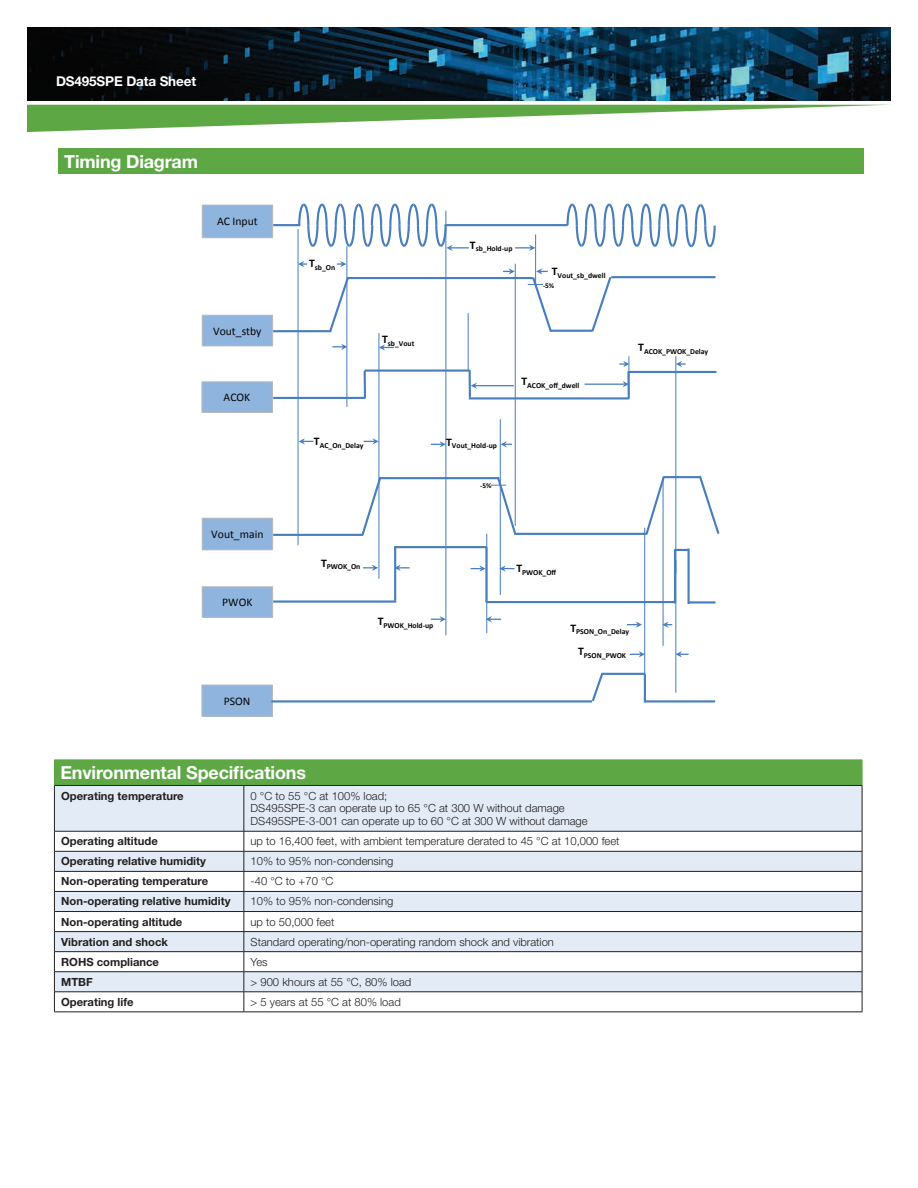
<style>
.page{position:relative;width:918px;height:1188px;background:#fff}
.page>*{position:absolute;margin:0;border:0;box-sizing:border-box;transform-origin:0 0}
.t1{font:700 18px "Helvetica Neue LT Std";letter-spacing:-.01em;color:#fff}
.t2{font:700 13.5px "Helvetica Neue LT Std";letter-spacing:-.01em;color:#fff}
.t3{font:11.7px "Calibri";color:#050504}
.t4{font:300 11.25px/12.8px "Helvetica Neue LT Std";color:#231f20}
.t5{font:700 11.25px "Helvetica Neue LT Std";color:#231f20}
.t6{font:700 7.65px "Calibri";letter-spacing:-.005em;color:#050504}
.t7{font:700 7.35px "Calibri";color:#050504}
</style>
<div class="page">
<img style="left:27px;top:27px;width:864px;height:73px">
<svg style="left:27px;top:105px;width:854px;height:27px"></svg>
<div style="left:58px;top:148px;width:806px;height:26px;background:#5da844"></div>
<div style="left:202px;top:685px;width:70px;height:31px;background:#8fb4de"></div>
<div style="left:201px;top:685px;width:72px;height:32px;border:1px solid #bbbcbb"></div>
<div style="left:202px;top:518px;width:71px;height:32px;background:#8fb4de"></div>
<div style="left:202px;top:518px;width:71px;height:32px;border:1px solid #bbbcbb"></div>
<div style="left:202px;top:587px;width:71px;height:30px;background:#8fb4de"></div>
<div style="left:202px;top:586px;width:71px;height:32px;border:1px solid #bbbcbb"></div>
<div style="left:202px;top:382px;width:70px;height:30px;background:#8fb4de"></div>
<div style="left:201px;top:381px;width:72px;height:32px;border:1px solid #bbbcbb"></div>
<div style="left:202px;top:315px;width:71px;height:31px;background:#8fb4de"></div>
<div style="left:202px;top:315px;width:71px;height:31px;border:1px solid #bbbcbb"></div>
<div style="left:202px;top:205px;width:71px;height:33px;background:#8fb4de"></div>
<div style="left:202px;top:205px;width:71px;height:33px;border:1px solid #bbbcbb"></div>
<hr style="left:273px;top:330px;width:58px;height:2px;background:#487ebd">
<hr style="left:550px;top:330px;width:42px;height:2px;background:#487ebd">
<svg style="left:590px;top:277px;width:23px;height:55px"></svg>
<hr style="left:611px;top:276px;width:105px;height:2px;background:#487ebd">
<hr style="left:273px;top:397px;width:92px;height:2px;background:#487ebd">
<hr style="left:469px;top:397px;width:160px;height:2px;background:#487ebd">
<hr style="left:273px;top:534px;width:90px;height:2px;background:#487ebd">
<hr style="left:515px;top:533px;width:132px;height:2px;background:#487ebd">
<hr style="left:663px;top:476px;width:38px;height:2px;background:#487ebd">
<hr style="left:273px;top:600px;width:123px;height:3px;background:#487ebd">
<hr style="left:486px;top:601px;width:189px;height:2px;background:#487ebd">
<hr style="left:273px;top:224px;width:27px;height:2px;background:#487ebd">
<hr style="left:445px;top:224px;width:123px;height:2px;background:#487ebd">
<svg style="left:565px;top:203px;width:151px;height:45px"></svg>
<svg style="left:697px;top:475px;width:23px;height:59px"></svg>
<hr style="left:688px;top:549px;width:2px;height:55px;background:#487ebd">
<hr style="left:688px;top:601px;width:28px;height:3px;background:#487ebd">
<hr style="left:602px;top:673px;width:43px;height:2px;background:#487ebd">
<hr style="left:271px;top:700px;width:321px;height:3px;background:#487ebd">
<svg style="left:590px;top:672px;width:15px;height:31px"></svg>
<hr style="left:644px;top:674px;width:2px;height:28px;background:#487ebd">
<hr style="left:645px;top:700px;width:70px;height:3px;background:#487ebd">
<hr style="left:585px;top:384px;width:40px;height:1px;background:#487ebd">
<hr style="left:629px;top:371px;width:88px;height:2px;background:#487ebd">
<svg style="left:297px;top:203px;width:257px;height:432px"></svg>
<svg style="left:619px;top:356px;width:70px;height:337px"></svg>
<div style="left:54px;top:760px;width:808px;height:25px;background:#5da844"></div>
<div style="left:55px;top:786px;width:807px;height:45px;background:#e3ecf6"></div>
<svg style="left:55px;top:832px;width:807px;height:180px"></svg>
<svg style="left:862px;top:760px;width:1px;height:25px"></svg>
<hr style="left:54px;top:785px;width:190px;height:1px;background:#231f20">
<hr style="left:54px;top:786px;width:1px;height:45px;background:#231f20">
<hr style="left:244px;top:785px;width:618px;height:1px;background:#231f20">
<hr style="left:244px;top:786px;width:1px;height:45px;background:#231f20">
<hr style="left:862px;top:786px;width:1px;height:45px;background:#231f20">
<hr style="left:54px;top:831px;width:190px;height:1px;background:#231f20">
<hr style="left:244px;top:831px;width:618px;height:1px;background:#231f20">
<hr style="left:54px;top:871px;width:190px;height:1px;background:#231f20">
<hr style="left:244px;top:871px;width:618px;height:1px;background:#231f20">
<hr style="left:54px;top:911px;width:190px;height:1px;background:#231f20">
<hr style="left:244px;top:911px;width:618px;height:1px;background:#231f20">
<hr style="left:54px;top:951px;width:190px;height:1px;background:#231f20">
<hr style="left:244px;top:951px;width:618px;height:1px;background:#231f20">
<hr style="left:54px;top:992px;width:190px;height:1px;background:#231f20">
<svg style="left:54px;top:831px;width:1px;height:181px"></svg>
<hr style="left:244px;top:992px;width:618px;height:1px;background:#231f20">
<svg style="left:244px;top:831px;width:1px;height:181px"></svg>
<svg style="left:862px;top:831px;width:1px;height:181px"></svg>
<hr style="left:54px;top:851px;width:190px;height:1px;background:#231f20">
<hr style="left:244px;top:851px;width:618px;height:1px;background:#231f20">
<hr style="left:54px;top:891px;width:190px;height:1px;background:#231f20">
<hr style="left:244px;top:891px;width:618px;height:1px;background:#231f20">
<hr style="left:54px;top:971px;width:190px;height:1px;background:#231f20">
<hr style="left:244px;top:971px;width:618px;height:1px;background:#231f20">
<hr style="left:54px;top:1012px;width:190px;height:1px;background:#231f20">
<hr style="left:244px;top:1012px;width:618px;height:1px;background:#231f20">
<hr style="left:54px;top:931px;width:190px;height:1px;background:#231f20">
<hr style="left:244px;top:931px;width:618px;height:1px;background:#231f20">
<p class="t2" style="left:56px;top:72px;width:142px">DS495SPE Data Sheet</p>
<h1 class="t1" style="left:64px;top:150px;width:135px">Timing Diagram</h1>
<p class="t3" style="left:217px;top:214px;width:42px">AC Input</p>
<p class="t3" style="left:213px;top:323px;width:50px">Vout_stby</p>
<p class="t3" style="left:224px;top:390px;width:28px">ACOK</p>
<p class="t3" style="left:211px;top:527px;width:54px">Vout_main</p>
<p class="t3" style="left:222px;top:595px;width:32px">PWOK</p>
<p class="t3" style="left:224px;top:693px;width:28px">PSON</p>
<p class="t6" style="left:309px;top:263px;width:28px"><sup>T</sup>sb_On</p>
<p class="t6" style="left:382px;top:338px;width:34px"><sup>T</sup>sb_Vout</p>
<p class="t6" style="left:314px;top:441px;width:51px"><sup>T</sup>AC_On_Delay</p>
<p class="t6" style="left:470px;top:244px;width:44px"><sup>T</sup>sb_Hold-up</p>
<p class="t6" style="left:552px;top:270px;width:55px"><sup>T</sup>Vout_sb_dwell</p>
<p class="t7" style="left:543px;top:281px;width:13px">-5%</p>
<p class="t6" style="left:446px;top:441px;width:52px"><sup>T</sup>Vout_Hold-up</p>
<p class="t7" style="left:480px;top:480px;width:13px">-5%</p>
<p class="t6" style="left:521px;top:380px;width:59px"><sup>T</sup>ACOK_off_dwell</p>
<p class="t6" style="left:638px;top:347px;width:71px"><sup>T</sup>ACOK_PWOK_Delay</p>
<p class="t6" style="left:321px;top:562px;width:41px"><sup>T</sup>PWOK_On</p>
<p class="t6" style="left:378px;top:621px;width:57px"><sup>T</sup>PWOK_Hold-up</p>
<p class="t6" style="left:516px;top:568px;width:41px"><sup>T</sup>PWOK_Off</p>
<p class="t6" style="left:570px;top:627px;width:60px"><sup>T</sup>PSON_On_Delay</p>
<p class="t6" style="left:578px;top:650px;width:50px"><sup>T</sup>PSON_PWOK</p>
<h1 class="t1" style="left:60px;top:762px;width:247px">Environmental Specifications</h1>
<p class="t5" style="left:61px;top:789px;width:124px">Operating temperature</p>
<p class="t4" style="left:251px;top:789px;width:339px">0 °C to 55 °C at 100% load;<br>DS495SPE-3 can operate up to 65 °C at 300 W without damage<br>DS495SPE-3-001 can operate up to 60 °C at 300 W without damage</p>
<p class="t5" style="left:61px;top:834px;width:98px">Operating altitude</p>
<p class="t4" style="left:251px;top:835px;width:371px">up to 16,400 feet, with ambient temperature derated to 45 °C at 10,000 feet</p>
<p class="t5" style="left:61px;top:854px;width:146px">Operating relative humidity</p>
<p class="t4" style="left:251px;top:855px;width:144px">10% to 95% non-condensing</p>
<p class="t5" style="left:61px;top:874px;width:149px">Non-operating temperature</p>
<p class="t4" style="left:251px;top:875px;width:84px">-40 °C to +70 °C</p>
<p class="t5" style="left:61px;top:895px;width:171px">Non-operating relative humidity</p>
<p class="t4" style="left:251px;top:895px;width:144px">10% to 95% non-condensing</p>
<p class="t5" style="left:61px;top:915px;width:123px">Non-operating altitude</p>
<p class="t4" style="left:251px;top:915px;width:85px">up to 50,000 feet</p>
<p class="t5" style="left:61px;top:935px;width:108px">Vibration and shock</p>
<p class="t4" style="left:251px;top:935px;width:305px">Standard operating/non-operating random shock and vibration</p>
<p class="t5" style="left:61px;top:955px;width:99px">ROHS compliance</p>
<p class="t4" style="left:251px;top:955px;width:19px">Yes</p>
<p class="t5" style="left:61px;top:975px;width:33px">MTBF</p>
<p class="t4" style="left:251px;top:975px;width:162px">&gt; 900 khours at 55 °C, 80% load</p>
<p class="t5" style="left:61px;top:995px;width:74px">Operating life</p>
<p class="t4" style="left:251px;top:995px;width:152px">&gt; 5 years at 55 °C at 80% load</p>
</div>
